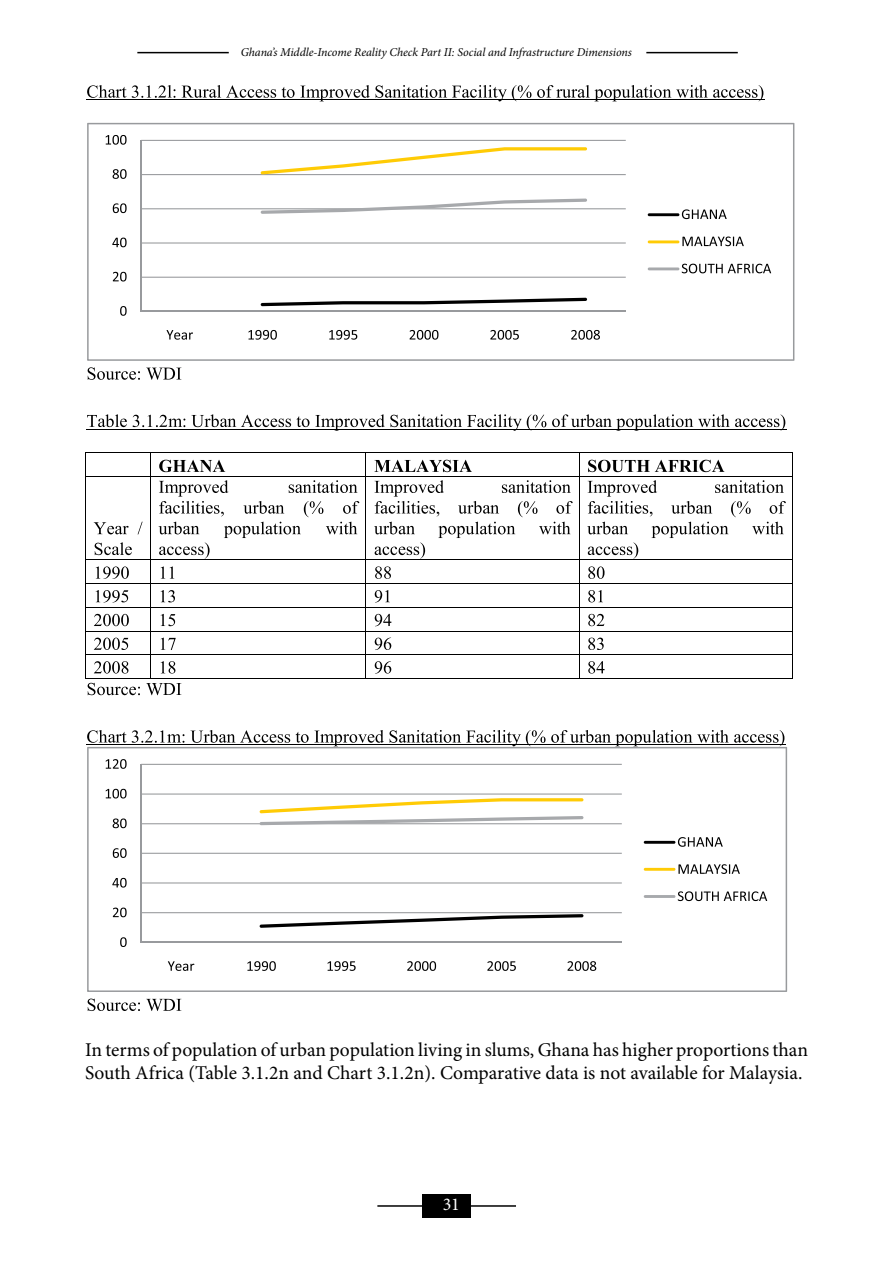
<style>
.page{position:relative;width:893px;height:1263px;background:#fff}
.page>*{position:absolute;margin:0;border:0;box-sizing:border-box;transform-origin:0 0}
.t1{font:19.5px/23.4px "Minion Pro";letter-spacing:-.005em;color:#000}
.t2{font:18px "Minion Pro";color:#fff}
.t3{font:italic 12px "Minion Pro";letter-spacing:-.005em;color:#000}
</style>
<div class="page">
<div style="left:422px;top:1194px;width:49px;height:24px;background:#000"></div>
<hr style="left:377px;top:1205px;width:45px;height:2px;background:#000">
<hr style="left:471px;top:1205px;width:45px;height:2px;background:#000">
<hr style="left:137px;top:52px;width:92px;height:1px;background:#000">
<hr style="left:646px;top:52px;width:92px;height:1px;background:#000">
<svg style="left:87px;top:85px;width:676px;height:15px"></svg>
<hr style="left:86px;top:100px;width:679px;height:1px;background:#000">
<svg style="left:88px;top:367px;width:93px;height:13px"></svg>
<svg style="left:87px;top:414px;width:698px;height:17px"></svg>
<hr style="left:86px;top:429px;width:701px;height:1px;background:#000">
<svg style="left:374px;top:460px;width:98px;height:12px"></svg>
<svg style="left:588px;top:460px;width:136px;height:12px"></svg>
<hr style="left:151px;top:452px;width:215px;height:1px;background:#000">
<hr style="left:366px;top:452px;width:213px;height:1px;background:#000">
<hr style="left:579px;top:452px;width:213px;height:1px;background:#000">
<svg style="left:374px;top:480px;width:199px;height:79px"></svg>
<svg style="left:587px;top:480px;width:199px;height:79px"></svg>
<hr style="left:151px;top:476px;width:215px;height:1px;background:#000">
<hr style="left:366px;top:476px;width:213px;height:1px;background:#000">
<svg style="left:579px;top:453px;width:1px;height:23px"></svg>
<hr style="left:579px;top:476px;width:213px;height:1px;background:#000">
<svg style="left:792px;top:452px;width:1px;height:25px"></svg>
<hr style="left:366px;top:477px;width:1px;height:82px;background:#000">
<hr style="left:579px;top:477px;width:1px;height:82px;background:#000">
<hr style="left:792px;top:477px;width:1px;height:82px;background:#000">
<svg style="left:375px;top:566px;width:16px;height:13px"></svg>
<svg style="left:588px;top:566px;width:16px;height:13px"></svg>
<hr style="left:151px;top:559px;width:215px;height:1px;background:#000">
<hr style="left:366px;top:559px;width:213px;height:1px;background:#000">
<hr style="left:579px;top:559px;width:213px;height:1px;background:#000">
<svg style="left:375px;top:590px;width:15px;height:12px"></svg>
<svg style="left:588px;top:590px;width:15px;height:12px"></svg>
<hr style="left:151px;top:583px;width:215px;height:1px;background:#000">
<hr style="left:366px;top:583px;width:213px;height:1px;background:#000">
<hr style="left:579px;top:583px;width:213px;height:1px;background:#000">
<svg style="left:375px;top:614px;width:16px;height:12px"></svg>
<svg style="left:588px;top:614px;width:16px;height:12px"></svg>
<hr style="left:151px;top:607px;width:215px;height:1px;background:#000">
<hr style="left:366px;top:607px;width:213px;height:1px;background:#000">
<hr style="left:579px;top:607px;width:213px;height:1px;background:#000">
<svg style="left:375px;top:638px;width:16px;height:12px"></svg>
<svg style="left:588px;top:638px;width:16px;height:12px"></svg>
<hr style="left:151px;top:631px;width:215px;height:1px;background:#000">
<hr style="left:366px;top:631px;width:213px;height:1px;background:#000">
<hr style="left:579px;top:631px;width:213px;height:1px;background:#000">
<svg style="left:375px;top:661px;width:16px;height:13px"></svg>
<svg style="left:588px;top:661px;width:17px;height:12px"></svg>
<hr style="left:151px;top:654px;width:215px;height:1px;background:#000">
<hr style="left:366px;top:654px;width:213px;height:1px;background:#000">
<hr style="left:579px;top:654px;width:213px;height:1px;background:#000">
<hr style="left:151px;top:678px;width:215px;height:1px;background:#000">
<hr style="left:366px;top:678px;width:213px;height:1px;background:#000">
<svg style="left:579px;top:560px;width:1px;height:118px"></svg>
<hr style="left:579px;top:678px;width:213px;height:1px;background:#000">
<svg style="left:792px;top:559px;width:1px;height:120px"></svg>
<svg style="left:85px;top:452px;width:274px;height:243px"></svg>
<svg style="left:87px;top:730px;width:697px;height:16px"></svg>
<hr style="left:86px;top:744px;width:700px;height:1px;background:#000">
<svg style="left:88px;top:998px;width:93px;height:13px"></svg>
<svg style="left:87px;top:123px;width:707px;height:238px"></svg>
<svg style="left:87px;top:747px;width:700px;height:245px"></svg>
<p class="t3" style="left:241px;top:44px;width:393px">Ghana’s Middle-Income Reality Check Part II: Social and Infrastructure Dimensions</p>
<p class="t1" style="left:85px;top:1038px;width:724px">In terms of population of urban population living in slums, Ghana has higher proportions than<br>South Africa (Table 3.1.2n and Chart 3.1.2n). Comparative data is not available for Malaysia.</p>
<p class="t2" style="left:443px;top:1193px;width:19px">31</p>
</div>
